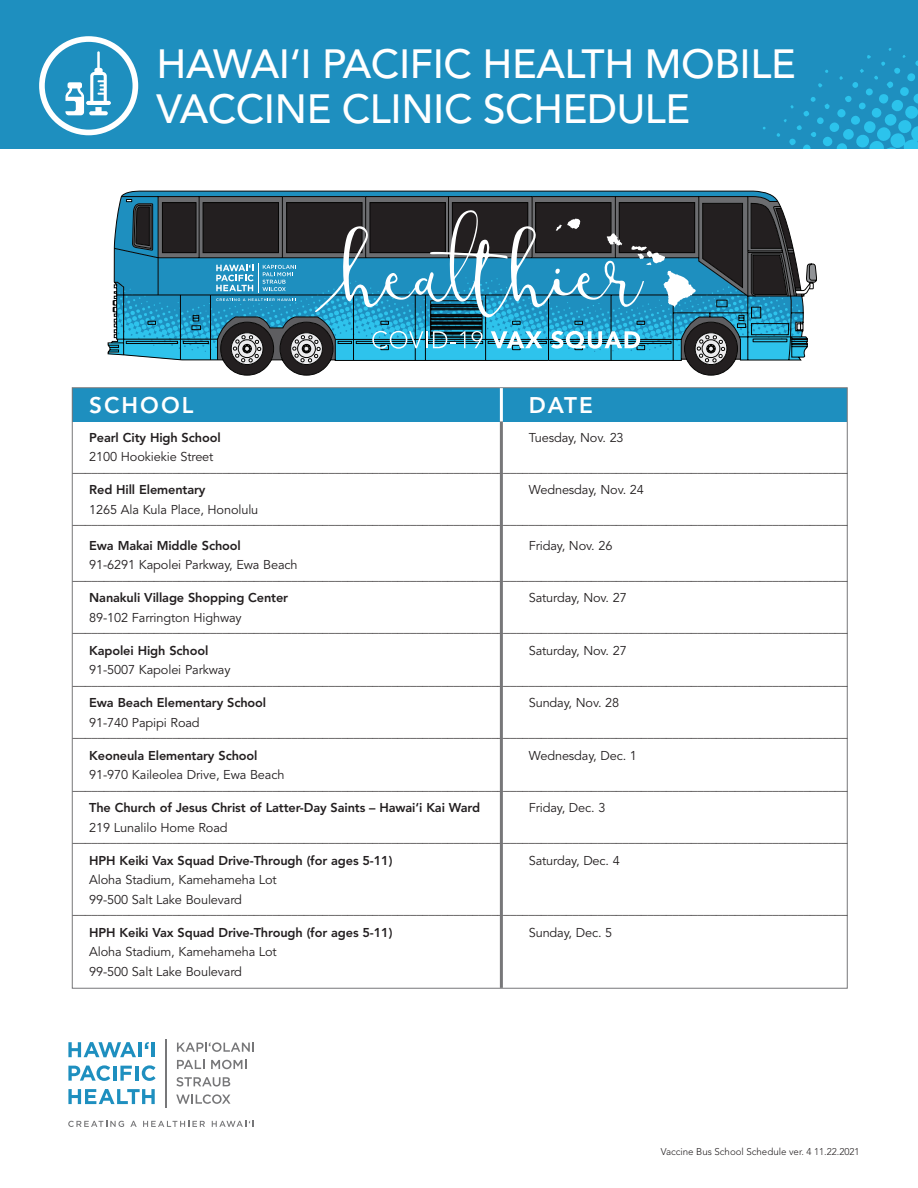
<style>
.page{position:relative;width:918px;height:1188px;background:#fff}
.page>*{position:absolute;margin:0;border:0;box-sizing:border-box;transform-origin:0 0}
.t1{font:500 40.5px "Avenir";letter-spacing:-.01em;color:#fff}
.t2{font:800 22.5px "Avenir";letter-spacing:.09em;color:#fff}
.t3{font:12.75px "Avenir";letter-spacing:-.01em;color:#231f20}
.t4{font:800 12.75px "Avenir";letter-spacing:-.01em;color:#231f20}
.t5{font:300 9.75px "Avenir";color:#231f20}
</style>
<div class="page">
<div style="left:0;top:0;width:918px;height:149px;background:#1e8fbf"></div>
<svg style="left:763px;top:48px;width:155px;height:101px"></svg>
<svg style="left:65px;top:51px;width:46px;height:64px"></svg>
<div style="left:39px;top:36px;width:99px;height:99px;border:6px solid #fff;border-radius:50%"></div>
<svg style="left:108px;top:191px;width:709px;height:184px;background:#4a7c8f"></svg>
<svg style="left:177px;top:1042px;width:77px;height:10px"></svg>
<svg style="left:177px;top:1060px;width:28px;height:9px"></svg>
<svg style="left:211px;top:1060px;width:35px;height:9px"></svg>
<svg style="left:176px;top:1077px;width:54px;height:10px"></svg>
<svg style="left:176px;top:1094px;width:54px;height:10px"></svg>
<svg style="left:68px;top:1042px;width:68px;height:15px"></svg>
<hr style="left:139px;top:1042px;width:3px;height:15px;background:#1e8fbf">
<svg style="left:145px;top:1042px;width:4px;height:7px"></svg>
<hr style="left:152px;top:1042px;width:3px;height:15px;background:#1e8fbf">
<svg style="left:68px;top:1065px;width:42px;height:16px"></svg>
<hr style="left:113px;top:1066px;width:4px;height:15px;background:#1e8fbf">
<svg style="left:120px;top:1066px;width:12px;height:15px"></svg>
<hr style="left:135px;top:1066px;width:3px;height:15px;background:#1e8fbf">
<svg style="left:142px;top:1065px;width:14px;height:16px"></svg>
<svg style="left:68px;top:1089px;width:87px;height:15px"></svg>
<svg style="left:68px;top:1121px;width:56px;height:6px"></svg>
<svg style="left:130px;top:1121px;width:7px;height:6px"></svg>
<svg style="left:143px;top:1121px;width:62px;height:6px"></svg>
<svg style="left:212px;top:1121px;width:42px;height:6px"></svg>
<hr style="left:165px;top:1039px;width:1px;height:68px;background:#777779">
<div style="left:73px;top:388px;width:774px;height:33px;background:#1e8fbf"></div>
<hr style="left:500px;top:421px;width:3px;height:567px;background:#777779">
<hr style="left:500px;top:388px;width:3px;height:33px;background:#fff">
<p class="t1" style="left:156px;top:40px;width:641px">HAWAI‘I PACIFIC HEALTH MOBILE</p>
<p class="t1" style="left:156px;top:85px;width:535px">VACCINE CLINIC SCHEDULE</p>
<p class="t2" style="left:89px;top:392px;width:106px">SCHOOL</p>
<p class="t2" style="left:529px;top:392px;width:65px">DATE</p>
<p class="t4" style="left:89px;top:430px;width:133px">Pearl City High School</p>
<p class="t3" style="left:529px;top:430px;width:96px">Tuesday, Nov. 23</p>
<p class="t3" style="left:89px;top:450px;width:126px">2100 Hookiekie Street</p>
<p class="t3" style="left:73px;top:460px;width:776px">____________________________________________________________________________________________________________________________</p>
<p class="t4" style="left:89px;top:482px;width:118px">Red Hill Elementary</p>
<p class="t3" style="left:529px;top:483px;width:117px">Wednesday, Nov. 24</p>
<p class="t3" style="left:89px;top:502px;width:171px">1265 Ala Kula Place, Honolulu</p>
<p class="t3" style="left:73px;top:513px;width:776px">____________________________________________________________________________________________________________________________</p>
<p class="t4" style="left:89px;top:538px;width:153px">Ewa Makai Middle School</p>
<p class="t3" style="left:529px;top:538px;width:85px">Friday, Nov. 26</p>
<p class="t3" style="left:89px;top:558px;width:210px">91-6291 Kapolei Parkway, Ewa Beach</p>
<p class="t3" style="left:73px;top:568px;width:776px">____________________________________________________________________________________________________________________________</p>
<p class="t4" style="left:89px;top:590px;width:200px">Nanakuli Village Shopping Center</p>
<p class="t3" style="left:529px;top:591px;width:100px">Saturday, Nov. 27</p>
<p class="t3" style="left:89px;top:610px;width:154px">89-102 Farrington Highway</p>
<p class="t3" style="left:73px;top:621px;width:776px">____________________________________________________________________________________________________________________________</p>
<p class="t4" style="left:89px;top:643px;width:121px">Kapolei High School</p>
<p class="t3" style="left:529px;top:643px;width:100px">Saturday, Nov. 27</p>
<p class="t3" style="left:89px;top:663px;width:143px">91-5007 Kapolei Parkway</p>
<p class="t3" style="left:73px;top:673px;width:776px">____________________________________________________________________________________________________________________________</p>
<p class="t4" style="left:89px;top:695px;width:179px">Ewa Beach Elementary School</p>
<p class="t3" style="left:529px;top:696px;width:92px">Sunday, Nov. 28</p>
<p class="t3" style="left:89px;top:715px;width:112px">91-740 Papipi Road</p>
<p class="t3" style="left:73px;top:726px;width:776px">____________________________________________________________________________________________________________________________</p>
<p class="t4" style="left:89px;top:748px;width:170px">Keoneula Elementary School</p>
<p class="t3" style="left:529px;top:748px;width:110px">Wednesday, Dec. 1</p>
<p class="t3" style="left:89px;top:768px;width:197px">91-970 Kaileolea Drive, Ewa Beach</p>
<p class="t3" style="left:73px;top:778px;width:776px">____________________________________________________________________________________________________________________________</p>
<p class="t4" style="left:89px;top:800px;width:392px">The Church of Jesus Christ of Latter-Day Saints – Hawai‘i Kai Ward</p>
<p class="t3" style="left:529px;top:801px;width:78px">Friday, Dec. 3</p>
<p class="t3" style="left:89px;top:820px;width:140px">219 Lunalilo Home Road</p>
<p class="t3" style="left:73px;top:831px;width:776px">____________________________________________________________________________________________________________________________</p>
<p class="t4" style="left:89px;top:853px;width:305px">HPH Keiki Vax Squad Drive-Through (for ages 5-11)</p>
<p class="t3" style="left:529px;top:853px;width:93px">Saturday, Dec. 4</p>
<p class="t3" style="left:89px;top:873px;width:189px">Aloha Stadium, Kamehameha Lot</p>
<p class="t3" style="left:89px;top:892px;width:154px">99-500 Salt Lake Boulevard</p>
<p class="t3" style="left:73px;top:903px;width:776px">____________________________________________________________________________________________________________________________</p>
<p class="t4" style="left:89px;top:925px;width:305px">HPH Keiki Vax Squad Drive-Through (for ages 5-11)</p>
<p class="t3" style="left:529px;top:925px;width:85px">Sunday, Dec. 5</p>
<p class="t3" style="left:89px;top:945px;width:189px">Aloha Stadium, Kamehameha Lot</p>
<p class="t3" style="left:89px;top:964px;width:154px">99-500 Salt Lake Boulevard</p>
<p class="t5" style="left:661px;top:1146px;width:200px">Vaccine Bus School Schedule ver. 4 11.22.2021</p>
</div>
